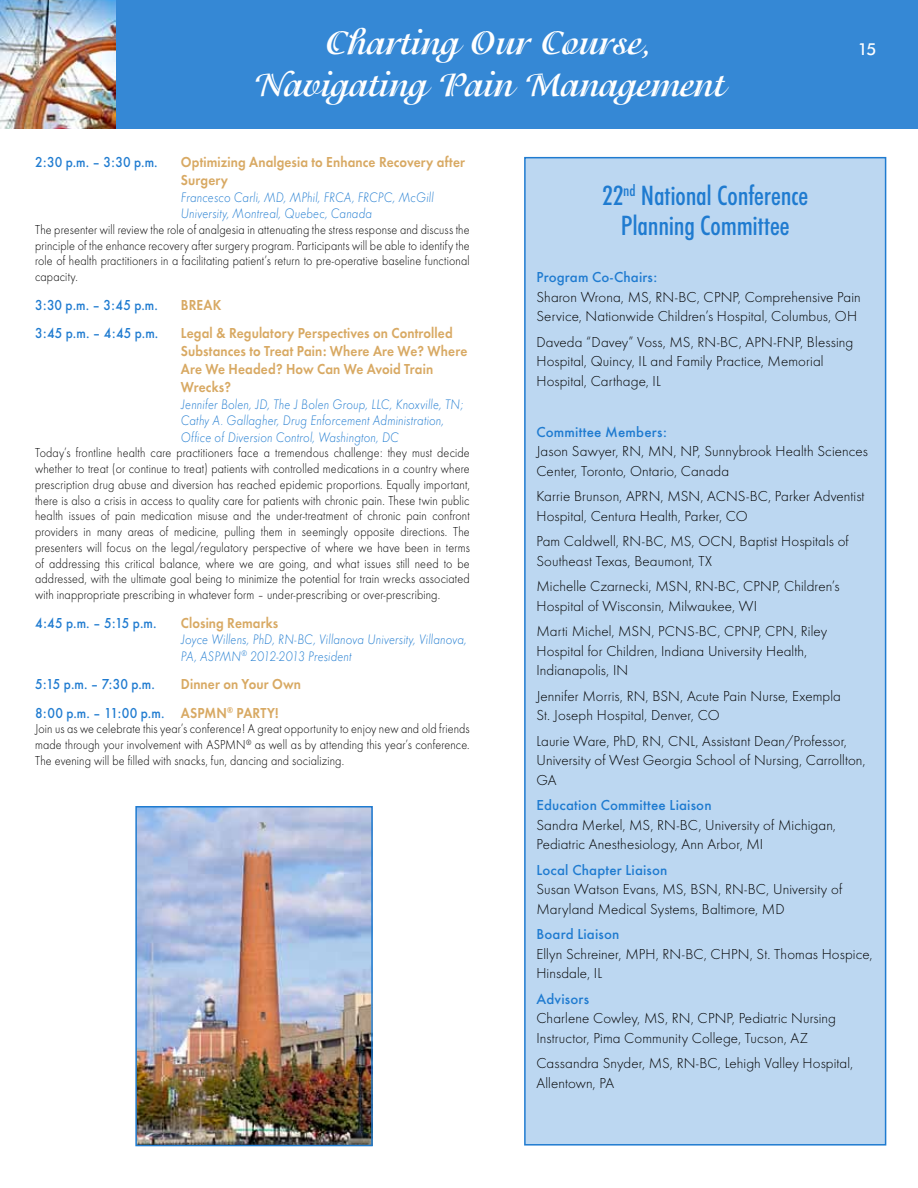
<style>
.page{position:relative;width:918px;height:1188px;background:#fff}
.page>*{position:absolute;margin:0;border:0;box-sizing:border-box;transform-origin:0 0}
.t1{font:700 36px/42px "Isadora";color:#fff;text-align:center}
.t2{font:500 condensed 27px/30px "Futura BT";letter-spacing:-.005em;color:#1f7bd0;text-align:center}
.t3{font:500 16.5px "Futura BT";color:#fff}
.t4{font:300 15px/19.5px "Futura T";letter-spacing:.005em;color:#000}
.t5{font:600 15px/18px "Futura T";letter-spacing:.01em;color:#d8a963;scale:.9 1}
.t6{font:500 15px "Futura T";letter-spacing:.01em;color:#1f7bd0}
.t7{font:500 15px "Futura T";letter-spacing:.01em;color:#1f7bd0;scale:.9 1}
.t8{font:italic 300 14.25px/16.5px "Futura T";letter-spacing:.01em;color:#1f7bd0;scale:.9 1}
.t9{font:300 13.5px/15.8px "Futura T";letter-spacing:.01em;color:#000;text-align:justify;scale:.9 1}
.s1{font-weight:500;color:#1f7bd0}
</style>
<div class="page">
<div style="left:0;top:0;width:918px;height:129px;background:#3588d5"></div>
<img style="left:0;top:0;width:116px;height:129px">
<div style="left:525px;top:158px;width:361px;height:987px;background:#bcd7f1"></div>
<div style="left:524px;top:157px;width:362px;height:989px;border:2px solid #1f7bd0"></div>
<img style="left:138px;top:809px;width:232px;height:334px">
<div style="left:135px;top:806px;width:238px;height:340px;border:2px solid #1f7bd0"></div>
<h1 class="t1" style="left:254px;top:21px;width:472px">Charting Our Course,<br>Navigating Pain Management</h1>
<p class="t3" style="left:858px;top:39px;width:20px">15</p>
<p class="t7" style="left:35px;top:153px;width:138px">2:30 p.m. – 3:30 p.m.</p>
<p class="t5" style="left:181px;top:153px;width:317px">Optimizing Analgesia to Enhance Recovery after<br>Surgery</p>
<p class="t8" style="left:181px;top:189px;width:283px">Francesco Carli, MD, MPhil, FRCA, FRCPC, McGill<br>University, Montreal, Quebec, Canada</p>
<p class="t9" style="left:35px;top:221px;width:485px">The presenter will review the role of analgesia in attenuating the stress response and discuss the principle of the enhance recovery after surgery program. Participants will be able to identify the role of health practitioners in a facilitating patient’s return to pre-operative baseline functional capacity.</p>
<p class="t7" style="left:35px;top:296px;width:138px">3:30 p.m. – 3:45 p.m.</p>
<p class="t5" style="left:181px;top:295px;width:47px">BREAK</p>
<p class="t7" style="left:35px;top:324px;width:139px">3:45 p.m. – 4:45 p.m.</p>
<p class="t5" style="left:181px;top:324px;width:320px">Legal &amp; Regulatory Perspectives on Controlled Substances to Treat Pain: Where Are We? Where Are We Headed? How Can We Avoid Train Wrecks?</p>
<p class="t8" style="left:181px;top:396px;width:315px">Jennifer Bolen, JD, The J Bolen Group, LLC, Knoxville, TN;<br>Cathy A. Gallagher, Drug Enforcement Administration,<br>Office of Diversion Control, Washington, DC</p>
<p class="t9" style="left:35px;top:445px;width:485px">Today’s frontline health care practitioners face a tremendous challenge: they must decide whether to treat (or continue to treat) patients with controlled medications in a country where prescription drug abuse and diversion has reached epidemic proportions. Equally important, there is also a crisis in access to quality care for patients with chronic pain. These twin public health issues of pain medication misuse and the under-treatment of chronic pain confront providers in many areas of medicine, pulling them in seemingly opposite directions. The presenters will focus on the legal/regulatory perspective of where we have been in terms of addressing this critical balance, where we are going, and what issues still need to be addressed, with the ultimate goal being to minimize the potential for train wrecks associated with inappropriate prescribing in whatever form – under-prescribing or over-prescribing.</p>
<p class="t7" style="left:35px;top:614px;width:136px">4:45 p.m. – 5:15 p.m.</p>
<p class="t5" style="left:181px;top:613px;width:110px">Closing Remarks</p>
<p class="t8" style="left:181px;top:631px;width:319px">Joyce Willens, PhD, RN-BC, Villanova University, Villanova,<br>PA, ASPMN<sup>®</sup> 2012-2013 President</p>
<p class="t7" style="left:35px;top:675px;width:135px">5:15 p.m. – 7:30 p.m.</p>
<p class="t5" style="left:35px;top:670px;width:297px;line-height:28.5px;text-indent:146px">Dinner on Your Own<br><span class="s1">8:00 p.m. – 11:00 p.m.</span> ASPMN<sup>®</sup> PARTY!</p>
<p class="t9" style="left:35px;top:721px;width:484px">Join us as we celebrate this year’s conference! A great opportunity to enjoy new and old friends made through your involvement with ASPMN<sup>®</sup> as well as by attending this year’s conference.<br>The evening will be filled with snacks, fun, dancing and socializing.</p>
<h2 class="t2" style="left:602px;top:180px;width:207px">22<sup>nd</sup> National Conference<br>Planning Committee</h2>
<p class="t6" style="left:536px;top:268px;width:122px">Program Co-Chairs:</p>
<p class="t4" style="left:536px;top:287px;width:326px">Sharon Wrona, MS, RN-BC, CPNP, Comprehensive Pain<br>Service, Nationwide Children’s Hospital, Columbus, OH</p>
<p class="t4" style="left:536px;top:332px;width:318px">Daveda “Davey” Voss, MS, RN-BC, APN-FNP, Blessing<br>Hospital, Quincy, IL and Family Practice, Memorial<br>Hospital, Carthage, IL</p>
<p class="t6" style="left:536px;top:423px;width:132px">Committee Members:</p>
<p class="t4" style="left:536px;top:441px;width:333px">Jason Sawyer, RN, MN, NP, Sunnybrook Health Sciences<br>Center, Toronto, Ontario, Canada</p>
<p class="t4" style="left:536px;top:486px;width:330px">Karrie Brunson, APRN, MSN, ACNS-BC, Parker Adventist<br>Hospital, Centura Health, Parker, CO</p>
<p class="t4" style="left:536px;top:531px;width:314px">Pam Caldwell, RN-BC, MS, OCN, Baptist Hospitals of<br>Southeast Texas, Beaumont, TX</p>
<p class="t4" style="left:536px;top:576px;width:305px">Michelle Czarnecki, MSN, RN-BC, CPNP, Children’s<br>Hospital of Wisconsin, Milwaukee, WI</p>
<p class="t4" style="left:536px;top:621px;width:292px">Marti Michel, MSN, PCNS-BC, CPNP, CPN, Riley<br>Hospital for Children, Indiana University Health,<br>Indianapolis, IN</p>
<p class="t4" style="left:536px;top:686px;width:306px">Jennifer Morris, RN, BSN, Acute Pain Nurse, Exempla<br>St. Joseph Hospital, Denver, CO</p>
<p class="t4" style="left:536px;top:731px;width:331px">Laurie Ware, PhD, RN, CNL, Assistant Dean/Professor,<br>University of West Georgia School of Nursing, Carrollton,<br>GA</p>
<p class="t6" style="left:536px;top:796px;width:177px">Education Committee Liaison</p>
<p class="t4" style="left:536px;top:815px;width:301px">Sandra Merkel, MS, RN-BC, University of Michigan,<br>Pediatric Anesthesiology, Ann Arbor, MI</p>
<p class="t6" style="left:536px;top:861px;width:133px">Local Chapter Liaison</p>
<p class="t4" style="left:536px;top:879px;width:307px">Susan Watson Evans, MS, BSN, RN-BC, University of<br>Maryland Medical Systems, Baltimore, MD</p>
<p class="t6" style="left:536px;top:925px;width:85px">Board Liaison</p>
<p class="t4" style="left:536px;top:944px;width:338px">Ellyn Schreiner, MPH, RN-BC, CHPN, St. Thomas Hospice,<br>Hinsdale, IL</p>
<p class="t6" style="left:536px;top:990px;width:54px">Advisors</p>
<p class="t4" style="left:536px;top:1008px;width:301px">Charlene Cowley, MS, RN, CPNP, Pediatric Nursing<br>Instructor, Pima Community College, Tucson, AZ</p>
<p class="t4" style="left:536px;top:1053px;width:318px">Cassandra Snyder, MS, RN-BC, Lehigh Valley Hospital,<br>Allentown, PA</p>
</div>
